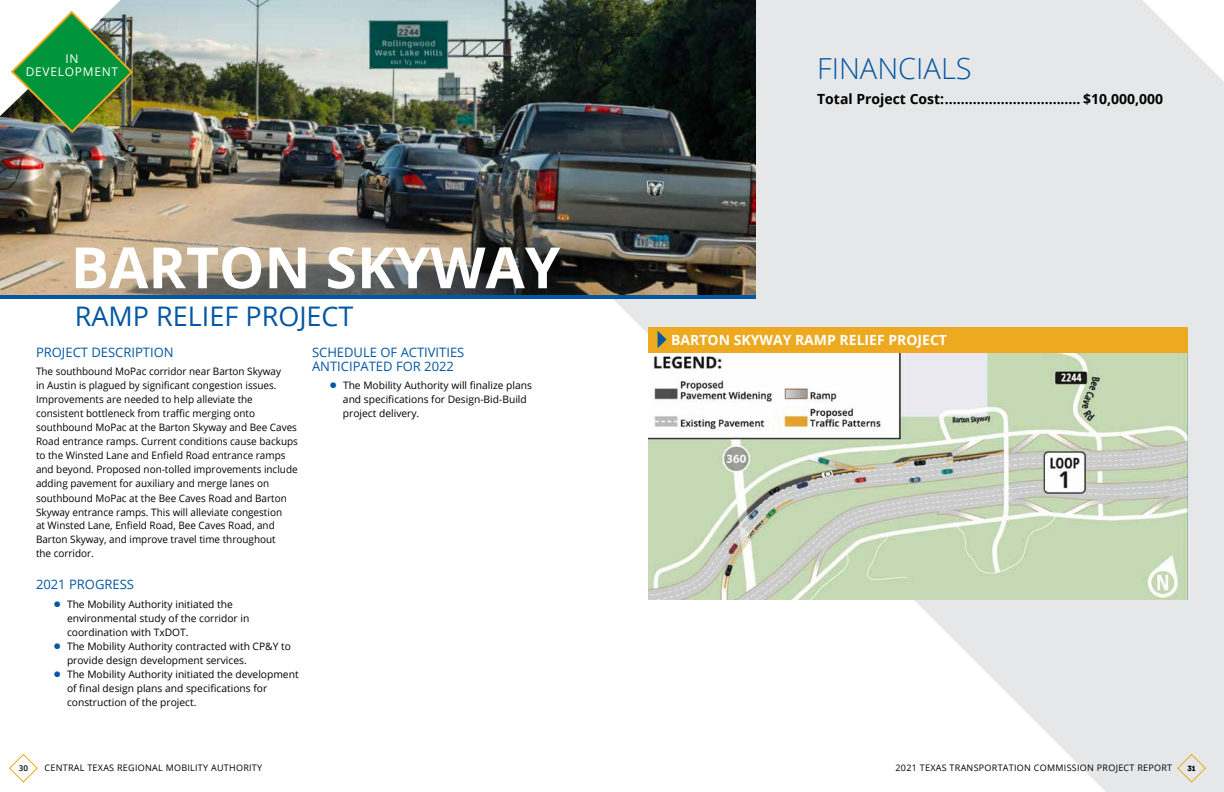
<style>
.page{position:relative;width:1224px;height:792px;background:#fff}
.page>*{position:absolute;margin:0;border:0;box-sizing:border-box;transform-origin:0 0}
.t1{font:700 57px "Open Sans";color:#fff}
.t2{font:300 29px "Open Sans";color:#0357a3}
.t3{font:27px "Open Sans";color:#0357a3}
.t4{font:700 14px "Open Sans";color:#000}
.t5{font:700 14px "Open Sans";color:#fff}
.t6{font:13px/14px "Open Sans";color:#0357a3}
.t7{font:12px/13px "Open Sans";letter-spacing:.06em;color:#fff;text-align:center}
.t8{font:10.2px/14px "Open Sans";color:#000}
.t9{font:9px "Open Sans";letter-spacing:.03em;color:#000}
.t10{font:600 8px "Open Sans";color:#000}
.t11{font:8px "Archive";color:#000}
.s1{color:#0357a3}
</style>
<div class="page">
<svg style="left:613px;top:0;width:611px;height:792px;fill:#e6e7e8"></svg>
<img style="left:648px;top:352px;width:540px;height:248px">
<div style="left:648px;top:327px;width:540px;height:25px;background:#eda920"></div>
<svg style="left:658px;top:331px;width:9px;height:17px"></svg>
<img style="left:0;top:0;width:756px;height:295px">
<hr style="left:0;top:295px;width:756px;height:4px;background:#0357a3">
<img style="left:0;top:0;width:135px;height:135px">
<svg style="left:1176px;top:753px;width:31px;height:30px"></svg>
<svg style="left:9px;top:754px;width:29px;height:29px"></svg>
<p class="t7" style="left:26px;top:52px;width:94px">IN<br>DEVELOPMENT</p>
<h1 class="t1" style="left:71px;top:227px;width:491px">BARTON SKYWAY</h1>
<h3 class="t3" style="left:75px;top:297px;width:280px">RAMP RELIEF PROJECT</h3>
<p class="t6" style="left:36px;top:345px;width:139px">PROJECT DESCRIPTION</p>
<p class="t8" style="left:36px;top:365px;width:264px">The southbound MoPac corridor near Barton Skyway<br>in Austin is plagued by significant congestion issues.<br>Improvements are needed to help alleviate the consistent bottleneck from traffic merging onto southbound MoPac at the Barton Skyway and Bee Caves Road entrance ramps. Current conditions cause backups to the Winsted Lane and Enfield Road entrance ramps and beyond. Proposed non-tolled improvements include adding pavement for auxiliary and merge lanes on southbound MoPac at the Bee Caves Road and Barton Skyway entrance ramps. This will alleviate congestion<br>at Winsted Lane, Enfield Road, Bee Caves Road, and Barton Skyway, and improve travel time throughout<br>the corridor.</p>
<p class="t6" style="left:36px;top:577px;width:100px">2021 PROGRESS</p>
<p class="t8" style="left:67px;top:597px;width:184px;text-indent:-13px"><span class="s1">●</span> The Mobility Authority initiated the environmental study of the corridor in coordination with TxDOT.</p>
<p class="t8" style="left:67px;top:639px;width:225px;text-indent:-13px"><span class="s1">●</span> The Mobility Authority contracted with CP&amp;Y to provide design development services.</p>
<p class="t8" style="left:67px;top:667px;width:233px;text-indent:-13px"><span class="s1">●</span> The Mobility Authority initiated the development of final design plans and specifications for construction of the project.</p>
<p class="t6" style="left:312px;top:345px;width:154px">SCHEDULE OF ACTIVITIES<br>ANTICIPATED FOR 2022</p>
<p class="t8" style="left:343px;top:379px;width:191px;text-indent:-13px"><span class="s1">●</span> The Mobility Authority will finalize plans and specifications for Design-Bid-Build project delivery.</p>
<h2 class="t2" style="left:817px;top:49px;width:156px">FINANCIALS</h2>
<h3 class="t4" style="left:817px;top:89px;width:348px">Total Project Cost:.................................. $10,000,000</h3>
<h3 class="t5" style="left:671px;top:330px;width:277px">BARTON SKYWAY RAMP RELIEF PROJECT</h3>
<p class="t10" style="left:19px;top:763px;width:11px">30</p>
<p class="t9" style="left:44px;top:762px;width:219px">CENTRAL TEXAS REGIONAL MOBILITY AUTHORITY</p>
<p class="t9" style="left:896px;top:762px;width:278px">2021 TEXAS TRANSPORTATION COMMISSION PROJECT REPORT</p>
<p class="t11" style="left:1187px;top:764px;width:10px">31</p>
</div>
